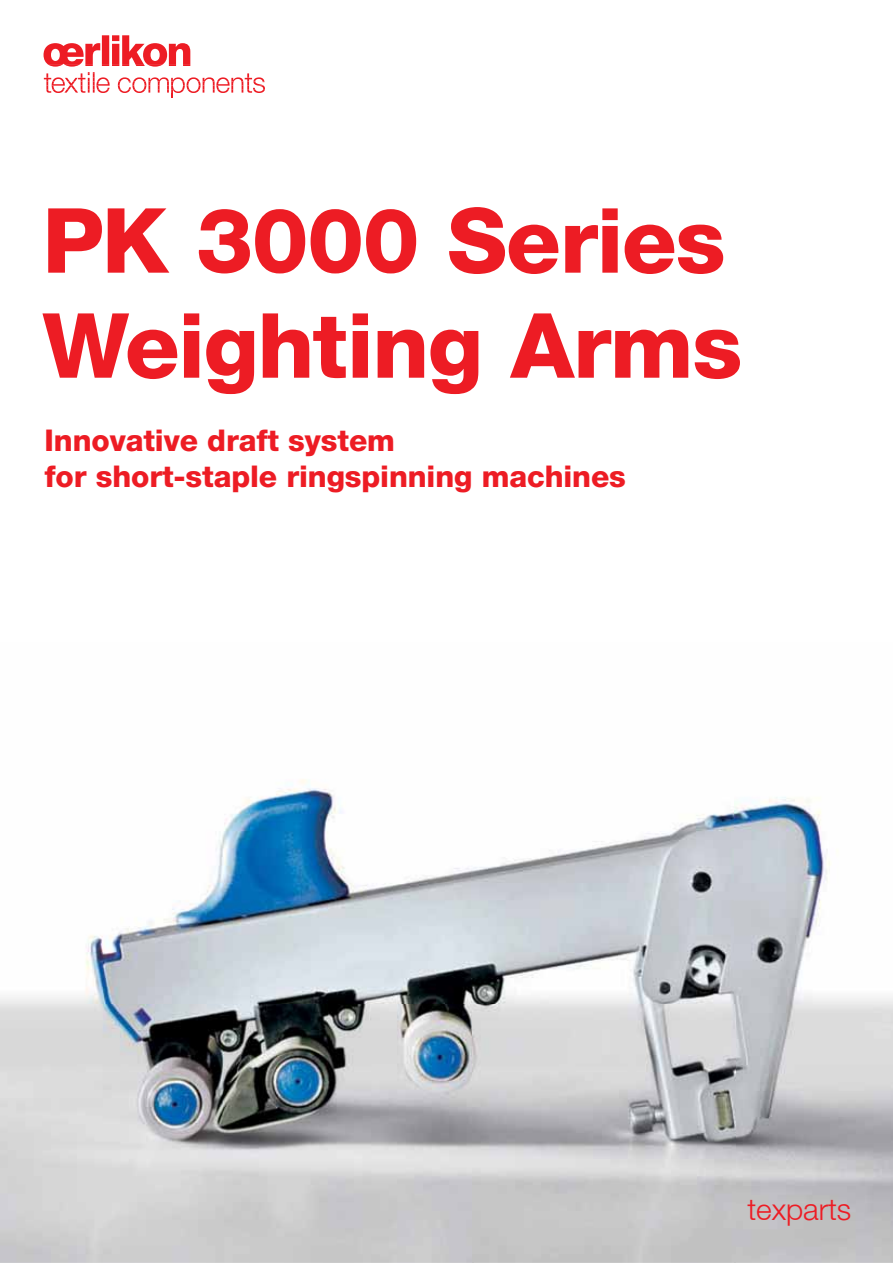
<style>
.page{position:relative;width:893px;height:1263px;background:#fff}
.page>*{position:absolute;margin:0;border:0;box-sizing:border-box;transform-origin:0 0}
.t1{font:800 90px/105px "Helvetica Neue LT";letter-spacing:-.015em;color:#ed1c24}
.t2{font:800 30px/36px "Helvetica Neue LT";letter-spacing:-.005em;color:#ed1c24}
.t3{font:300 30px "Helvetica Neue LT";color:#ed1c24}
</style>
<div class="page">
<img style="left:0;top:779px;width:893px;height:484px">
<svg style="left:44px;top:35px;width:221px;height:63px"></svg>
<h1 class="t1" style="left:42px;top:196px;width:701px">PK 3000 Series<br>Weighting Arms</h1>
<p class="t2" style="left:45px;top:425px;width:583px">Innovative draft system<br>for short-staple ringspinning machines</p>
<p class="t3" style="left:747px;top:1198px;width:106px">texparts</p>
</div>
